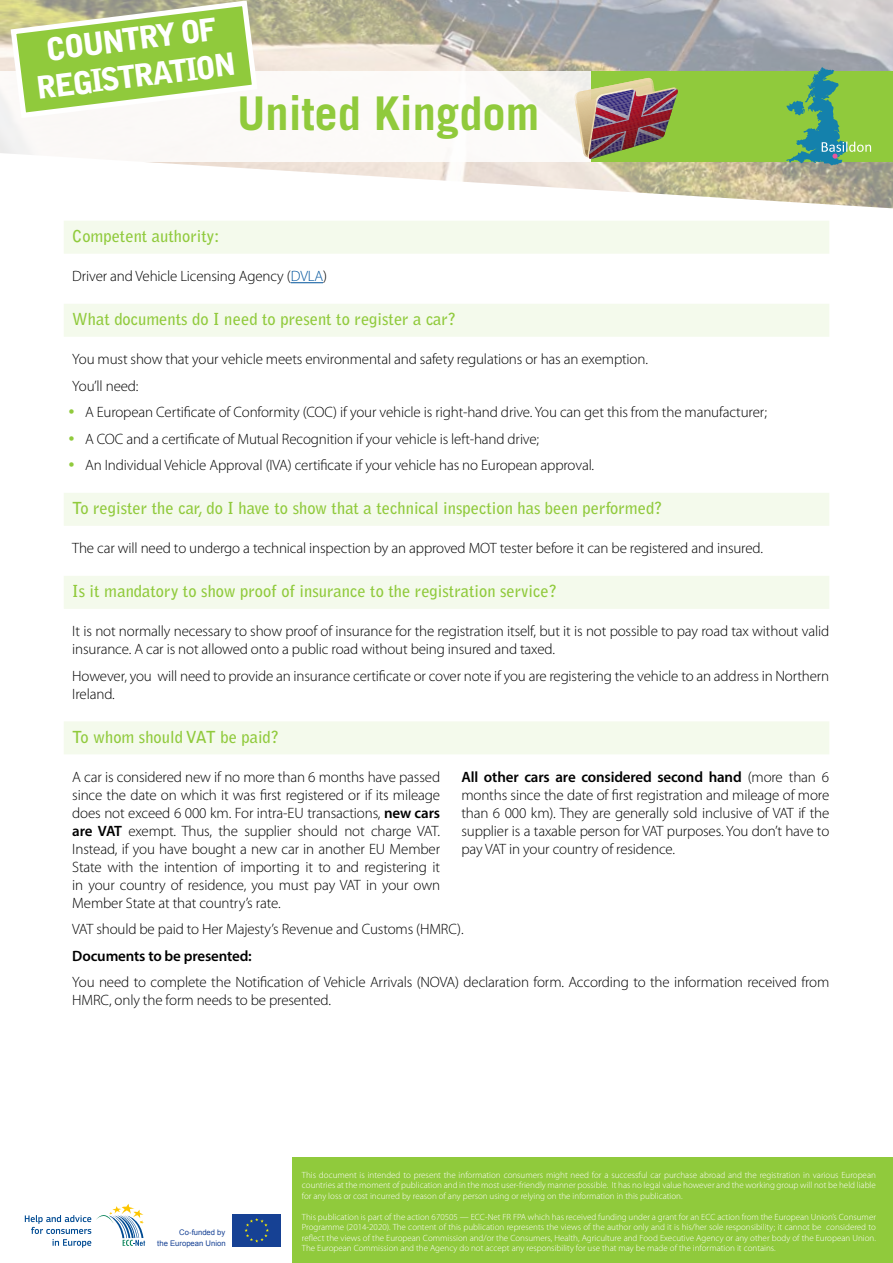
<style>
.page{position:relative;width:893px;height:1263px;background:#fff}
.page>*{position:absolute;margin:0;border:0;box-sizing:border-box;transform-origin:0 0}
.t1{font:700 46.5px "Trade Gothic LT Com";color:#90ca3c}
.t2{font:900 30.75px/36.9px "Bell Gothic Std";color:#fff;text-align:center}
.t3{font:700 16.5px "Bell Gothic Std";color:#90ca3c}
.t4{font:300 15px/18px "Myriad Pro";letter-spacing:-.01em;color:#000}
.t5{font:600 15px "Myriad Pro";letter-spacing:-.01em;color:#000}
.t6{font:300 9px/10.5px "Myriad Pro";color:#fff;text-align:justify}
.t7{font:7.8px/10.8px "Arial";color:#164194;text-align:right}
.s1{color:#01549c}
.s2{font-weight:600}
</style>
<div class="page">
<img style="left:0;top:0;width:893px;height:208px">
<div style="left:293px;top:1158px;width:600px;height:105px;background:#90ca3c"></div>
<div style="left:0;top:71px;width:893px;height:91px;background:#fcfaf8"></div>
<div style="left:591px;top:71px;width:302px;height:91px;background:#90ca3c"></div>
<svg style="left:8px;top:0;width:252px;height:121px"></svg>
<svg style="left:25px;top:1204px;width:120px;height:43px"></svg>
<svg style="left:232px;top:1246px;width:49px;height:1px"></svg>
<div style="left:232px;top:1214px;width:49px;height:32px;background:#164194"></div>
<svg style="left:244px;top:1218px;width:25px;height:24px"></svg>
<img style="left:574px;top:78px;width:104px;height:81px">
<svg style="left:786px;top:67px;width:85px;height:98px"></svg>
<div style="left:64px;top:221px;width:765px;height:33px;background:#f4faec"></div>
<hr style="left:291px;top:282px;width:32px;height:1px;background:#01549c">
<div style="left:64px;top:304px;width:765px;height:33px;background:#f4faec"></div>
<div style="left:64px;top:493px;width:765px;height:33px;background:#f4faec"></div>
<div style="left:64px;top:576px;width:765px;height:33px;background:#f4faec"></div>
<div style="left:64px;top:721px;width:765px;height:33px;background:#f4faec"></div>
<h2 class="t2" style="left:30px;top:33px;width:202px;rotate:-7deg">COUNTRY OF<br>REGISTRATION</h2>
<h1 class="t1" style="left:237px;top:84px;width:304px">United Kingdom</h1>
<p class="t3" style="left:72px;top:226px;width:149px">Competent authority:</p>
<p class="t4" style="left:72px;top:267px;width:256px">Driver and Vehicle Licensing Agency (<span class="s1">DVLA</span>)</p>
<p class="t3" style="left:72px;top:309px;width:385px">What documents do I need to present to register a car?</p>
<p class="t4" style="left:72px;top:346px;width:577px;line-height:26.5px">You must show that your vehicle meets environmental and safety regulations or has an exemption.<br>You’ll need:</p>
<p class="t4" style="left:85px;top:399px;width:683px;line-height:26.5px">A European Certificate of Conformity (COC) if your vehicle is right-hand drive. You can get this from the manufacturer;<br>A COC and a certificate of Mutual Recognition if your vehicle is left-hand drive;<br>An Individual Vehicle Approval (IVA) certificate if your vehicle has no European approval.</p>
<p class="t3" style="left:72px;top:498px;width:592px">To register the car, do I have to show that a technical inspection has been performed?</p>
<p class="t4" style="left:72px;top:539px;width:692px">The car will need to undergo a technical inspection by an approved MOT tester before it can be registered and insured.</p>
<p class="t3" style="left:72px;top:581px;width:486px">Is it mandatory to show proof of insurance to the registration service?</p>
<p class="t4" style="left:72px;top:622px;width:758px">It is not normally necessary to show proof of insurance for the registration itself, but it is not possible to pay road tax without valid insurance. A car is not allowed onto a public road without being insured and taxed.</p>
<p class="t4" style="left:72px;top:667px;width:758px">However, you will need to provide an insurance certificate or cover note if you are registering the vehicle to an address in Northern<br>Ireland.</p>
<p class="t3" style="left:72px;top:727px;width:208px">To whom should VAT be paid?</p>
<p class="t4" style="left:72px;top:768px;width:369px;text-align:justify">A car is considered new if no more than 6 months have passed since the date on which it was first registered or if its mileage does not exceed 6 000 km. For intra-EU transactions, <span class="s2">new cars are VAT</span> exempt. Thus, the supplier should not charge VAT.<br>Instead, if you have bought a new car in another EU Member State with the intention of importing it to and registering it in your country of residence, you must pay VAT in your own Member State at that country’s rate.</p>
<p class="t4" style="left:461px;top:768px;width:369px;text-align:justify"><span class="s2">All other cars are considered second hand</span> (more than 6 months since the date of first registration and mileage of more than 6 000 km). They are generally sold inclusive of VAT if the supplier is a taxable person for VAT purposes. You don’t have to pay VAT in your country of residence.</p>
<p class="t4" style="left:72px;top:920px;width:393px">VAT should be paid to Her Majesty’s Revenue and Customs (HMRC).</p>
<p class="t5" style="left:72px;top:946px;width:181px">Documents to be presented:</p>
<p class="t4" style="left:72px;top:973px;width:759px">You need to complete the Notification of Vehicle Arrivals (NOVA) declaration form. According to the information received from<br>HMRC, only the form needs to be presented.</p>
<p class="t7" style="left:157px;top:1227px;width:70px">Co-funded by<br>the European Union</p>
<p class="t6" style="left:302px;top:1169px;width:575px">This document is intended to present the information consumers might need for a successful car purchase abroad and the registration in various European countries at the moment of publication and in the most user-friendly manner possible. It has no legal value however and the working group will not be held liable for any loss or cost incurred by reason of any person using or relying on the information in this publication.</p>
<p class="t6" style="left:302px;top:1211px;width:576px">This publication is part of the action 670505 — ECC-Net FR FPA which has received funding under a grant for an ECC action from the European Union’s Consumer Programme (2014-2020). The content of this publication represents the views of the author only and it is his/her sole responsibility; it cannot be considered to reflect the views of the European Commission and/or the Consumers, Health, Agriculture and Food Executive Agency or any other body of the European Union.<br>The European Commission and the Agency do not accept any responsibility for use that may be made of the information it contains.</p>
</div>
